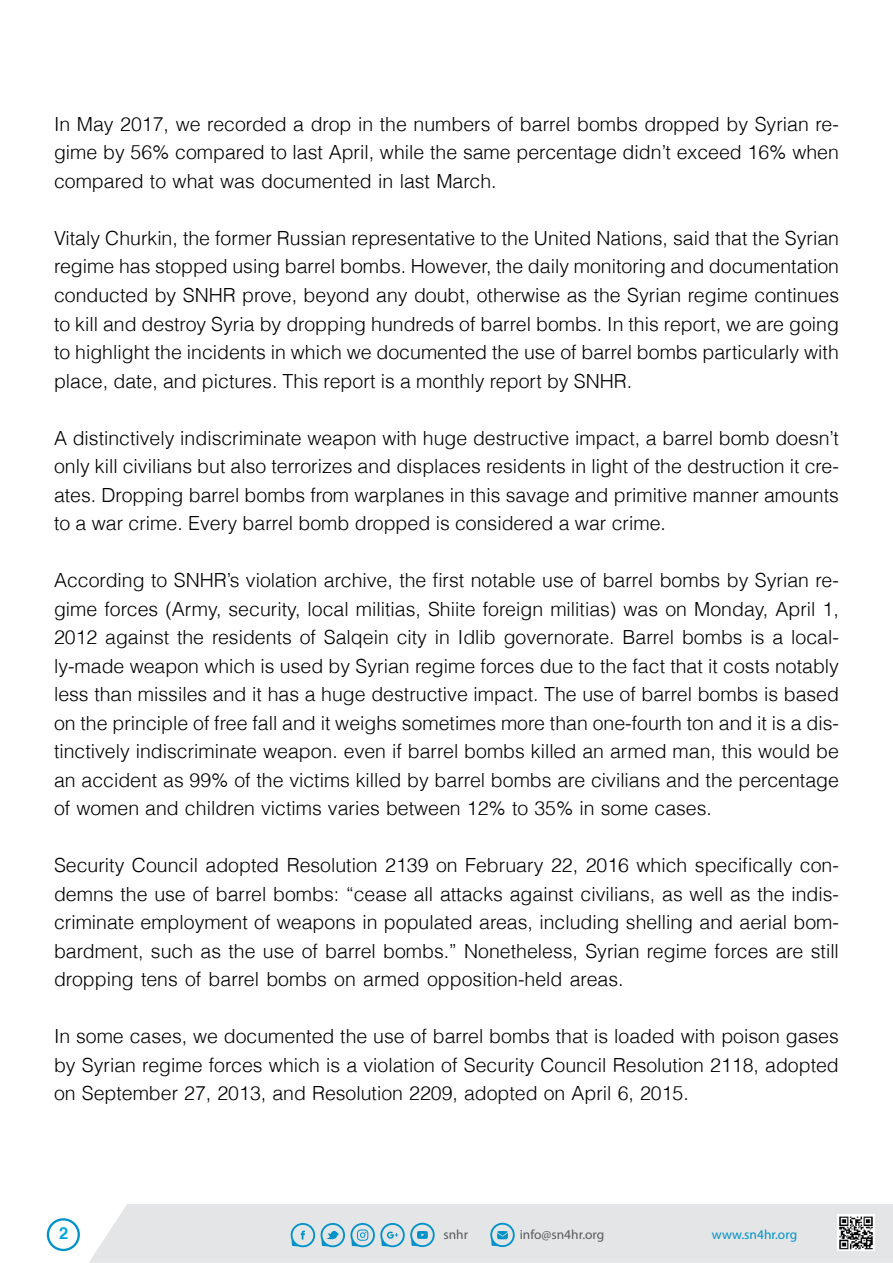
<style>
.page{position:relative;width:893px;height:1263px;background:#fff}
.page>*{position:absolute;margin:0;border:0;box-sizing:border-box;transform-origin:0 0}
.t1{font:300 19.5px/28.5px "Helvetica";color:#000;text-align:justify}
.t2{font:700 16.5px "Helvetica";color:#00a4e2}
.t3{font:13.35px "Myriad Pro";color:#58595b}
.t4{font:13.35px "Myriad Pro";color:#0092c8}
</style>
<div class="page">
<div style="left:89px;top:1204px;width:804px;height:59px;background:#e4e5e6"></div>
<svg style="left:291px;top:1223px;width:24px;height:24px"></svg>
<svg style="left:321px;top:1223px;width:114px;height:24px;background:#a1ccdd"></svg>
<svg style="left:490px;top:1223px;width:25px;height:24px"></svg>
<img style="left:837px;top:1214px;width:37px;height:37px">
<svg style="left:47px;top:1218px;width:33px;height:33px"></svg>
<p class="t1" style="left:54px;top:109px;width:786px">In May 2017, we recorded a drop in the numbers of barrel bombs dropped by Syrian re-</p>
<p class="t1" style="left:54px;top:166px;width:444px">compared to what was documented in last March.</p>
<p class="t1" style="left:54px;top:223px;width:787px">Vitaly Churkin, the former Russian representative to the United Nations, said that the Syrian regime has stopped using barrel bombs. However, the daily monitoring and documentation conducted by SNHR prove, beyond any doubt, otherwise as the Syrian regime continues to kill and destroy Syria by dropping hundreds of barrel bombs In. this report, we are going to highlight the incidents in which we documented the use of barrel bombs particularly with place, date, and pictures. This report is a monthly report by SNHR.</p>
<p class="t1" style="left:54px;top:422px;width:786px">A distinctively indiscriminate weapon with huge destructive impact a, barrel bomb doesn t’</p>
<p class="t1" style="left:54px;top:479px;width:786px">ates. Dropping barrel bombs from warplanes in this savage and primitive manner amounts</p>
<p class="t1" style="left:54px;top:137px;width:786px">gime by 56% compared to last April, while the same percentage didn t’ exceed 16% when</p>
<p class="t1" style="left:54px;top:451px;width:786px">only kill civilians but also terrorizes and displaces residents in light of the destruction it cre-</p>
<p class="t1" style="left:54px;top:508px;width:613px">to a war crime. Every barrel bomb dropped is considered a war crime.</p>
<p class="t1" style="left:54px;top:565px;width:786px">According to SNHRs’ violation archive, the first notable use of barrel bombs by Syrian re-</p>
<p class="t1" style="left:54px;top:593px;width:786px">gime forces (Army, security, local militias, Shiite foreign militias) was on Monday, April 1,</p>
<p class="t1" style="left:54px;top:622px;width:786px">2012 against the residents of Salqein city in Idlib governorate. Barrel bombs is a local-</p>
<p class="t1" style="left:54px;top:679px;width:787px">less than missiles and it has a huge destructive impact. The use of barrel bombs is based</p>
<p class="t1" style="left:54px;top:736px;width:786px">tinctively indiscriminate weapon. even if barrel bombs killed an armed man, this would be</p>
<p class="t1" style="left:54px;top:650px;width:786px">ly-made weapon which is used by Syrian regime forces due to the fact that it costs notably</p>
<p class="t1" style="left:54px;top:707px;width:786px">on the principle of free fall and it weighs sometimes more than one-fourth ton and isit a dis-</p>
<p class="t1" style="left:54px;top:764px;width:786px">an accident as 99% of the victims killed by barrel bombs are civilians and the percentage of women and children victims varies between 12% to 35% in some cases.</p>
<p class="t1" style="left:54px;top:850px;width:786px">Security Council adopted Resolution 2139 on February 22, 2016 which specifically con-</p>
<p class="t1" style="left:54px;top:879px;width:787px">demns the use of barrel bombs: “cease all attacks against civilians, as well as the indis-</p>
<p class="t1" style="left:54px;top:907px;width:786px">criminate employment of weapons in populated areas, including shelling and aerial bom-</p>
<p class="t1" style="left:54px;top:936px;width:786px">bardment, such as the use of barrel bombs.” Nonetheless, Syrian regime forces are still</p>
<p class="t1" style="left:54px;top:964px;width:571px">dropping tens of barrel bombs on armed opposition-held areas.</p>
<p class="t1" style="left:54px;top:1021px;width:786px">In some cases, we documented the use of barrel bombs that is loaded with poison gases by Syrian regime forces which is a violation of Security Council Resolution 2118, adopted on September 27, 2013, and Resolution 2209, adopted on April 6, 2015.</p>
<p class="t2" style="left:59px;top:1223px;width:11px">2</p>
<p class="t3" style="left:443px;top:1226px;width:26px">snhr</p>
<p class="t3" style="left:520px;top:1226px;width:86px">info@sn4hr.org</p>
<p class="t4" style="left:712px;top:1226px;width:87px">www.sn4hr.org</p>
</div>
